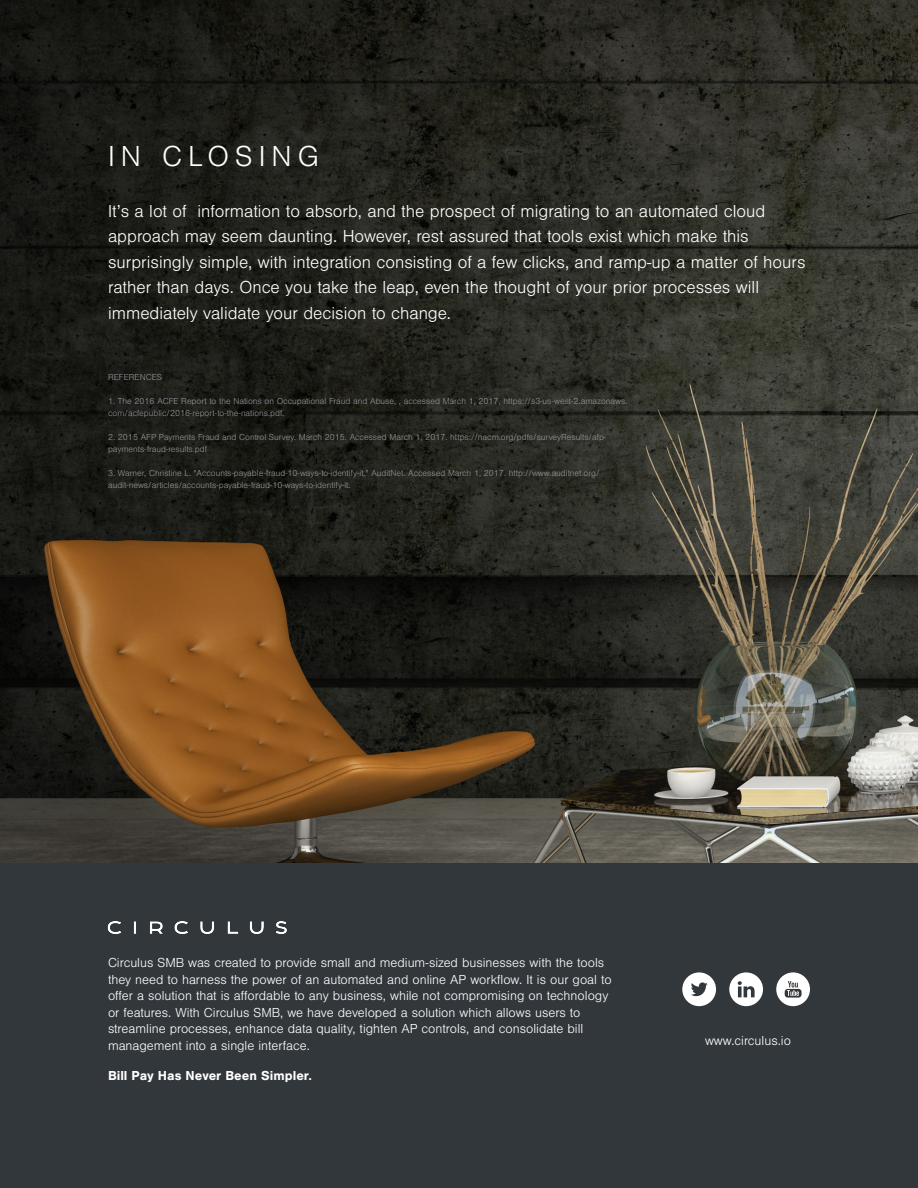
<style>
.page{position:relative;width:918px;height:1188px;background:#fff}
.page>*{position:absolute;margin:0;border:0;box-sizing:border-box;transform-origin:0 0}
.t1{font:300 30px "Nimbus San";letter-spacing:.2em;color:#fff}
.t2{font:300 18px/25.5px "Nimbus San";color:#fff}
.t3{font:300 13.5px/16.5px "Nimbus San";color:#fff}
.t4{font:700 13.5px "Nimbus San";color:#fff}
.t5{font:300 9px/12px "Nimbus San";color:#939598}
</style>
<div class="page">
<img style="left:0;top:0;width:918px;height:863px">
<div style="left:0;top:863px;width:918px;height:325px;background:#32373c"></div>
<img style="left:107px;top:921px;width:180px;height:13px">
<svg style="left:682px;top:972px;width:34px;height:34px"></svg>
<svg style="left:729px;top:972px;width:34px;height:34px"></svg>
<svg style="left:776px;top:972px;width:34px;height:34px"></svg>
<p class="t1" style="left:108px;top:140px;width:212px">IN CLOSING</p>
<p class="t2" style="left:108px;top:198px;width:699px">It’s a lot of information to absorb, and the prospect of migrating to an automated cloud approach may seem daunting. However, rest assured that tools exist which make this surprisingly simple, with integration consisting of a few clicks, and ramp-up a matter of hours rather than days. Once you take the leap, even the thought of your prior processes will immediately validate your decision to change.</p>
<p class="t5" style="left:108px;top:371px;width:56px">REFERENCES</p>
<p class="t5" style="left:108px;top:395px;width:521px">1. The 2016 ACFE Report to the Nations on Occupational Fraud and Abuse, , accessed March 1, 2017, https://s3-us-west-2.amazonaws. com/acfepublic/2016-report-to-the-nations.pdf.</p>
<p class="t5" style="left:108px;top:431px;width:500px">2. 2015 AFP Payments Fraud and Control Survey. March 2015. Accessed March 1, 2017. https://nacm.org/pdfs/surveyResults/afp&shy;payments-fraud-results.pdf</p>
<p class="t5" style="left:108px;top:467px;width:493px">3. Warner, Christine L. "Accounts-payable-fraud-10-ways-to-identify-it." AuditNet. Accessed March 1, 2017. http://www.auditnet.org/ audit-news/articles/accounts-payable-fraud-10-ways-to-identify-it.</p>
<p class="t3" style="left:108px;top:955px;width:505px">Circulus SMB was created to provide small and medium-sized businesses with the tools they need to harness the power of an automated and online AP workflow. It is our goal to offer a solution that is affordable to any business, while not compromising on technology or features. With Circulus SMB, we have developed a solution which allows users to streamline processes, enhance data quality, tighten AP controls, and consolidate bill management into a single interface.</p>
<p class="t4" style="left:108px;top:1068px;width:205px">Bill Pay Has Never Been Simpler.</p>
<p class="t3" style="left:705px;top:1033px;width:87px">www.circulus.io</p>
</div>
